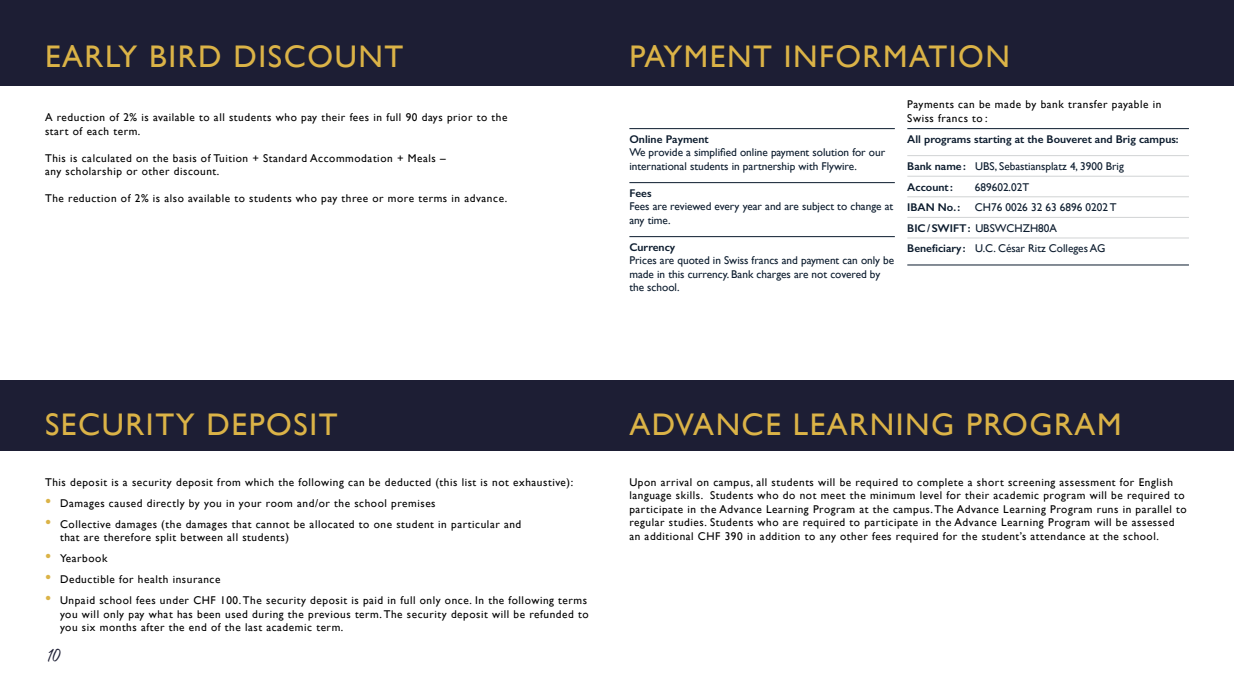
<style>
.page{position:relative;width:1234px;height:691px;background:#fff}
.page>*{position:absolute;margin:0;border:0;box-sizing:border-box;transform-origin:0 0}
.t1{font:31.25px "Gill Sans";letter-spacing:.05em;color:#dbb347}
.t2{font:22.5px "Felt That";color:#1d1e34}
.t3{font:11.25px/13.5px "Gill Sans";letter-spacing:.05em;color:#000}
.t4{font:11.25px/13.5px "Gill Sans";color:#0b1b2d}
.t5{font:600 11.25px "Gill Sans";color:#0b1b2d}
.s1{font-weight:600}
.s2{font-size:17.5px;color:#dbb347}
</style>
<div class="page">
<div style="left:0;top:0;width:1233px;height:86px;background:#1d1e34"></div>
<div style="left:0;top:381px;width:1233px;height:70px;background:#1d1e34"></div>
<hr style="left:629px;top:128px;width:265px;height:1px;background:#0b1b2d">
<hr style="left:629px;top:182px;width:265px;height:1px;background:#0b1b2d">
<hr style="left:629px;top:236px;width:265px;height:1px;background:#0b1b2d">
<hr style="left:907px;top:128px;width:281px;height:1px;background:#0b1b2d">
<hr style="left:907px;top:155px;width:281px;height:1px;background:#d1d3d4">
<hr style="left:907px;top:176px;width:281px;height:1px;background:#d1d3d4">
<hr style="left:907px;top:197px;width:281px;height:1px;background:#d1d3d4">
<hr style="left:907px;top:217px;width:281px;height:1px;background:#d1d3d4">
<hr style="left:907px;top:238px;width:281px;height:1px;background:#d1d3d4">
<hr style="left:907px;top:265px;width:281px;height:1px;background:#0b1b2d">
<h1 class="t1" style="left:45px;top:38px;width:360px">EARLY BIRD DISCOUNT</h1>
<h1 class="t1" style="left:629px;top:38px;width:382px">PAYMENT INFORMATION</h1>
<p class="t3" style="left:45px;top:111px;width:464px">A reduction of 2% is available to all students who pay their fees in full 90 days prior to the start of each term.</p>
<p class="t3" style="left:45px;top:151px;width:402px">This is calculated on the basis of Tuition + Standard Accommodation + Meals – any scholarship or other discount.</p>
<p class="t3" style="left:45px;top:192px;width:463px">The reduction of 2% is also available to students who pay three or more terms in advance.</p>
<p class="t5" style="left:629px;top:132px;width:81px">Online Payment</p>
<p class="t4" style="left:629px;top:146px;width:257px">We provide a simplified online payment solution for our international students in partnership with Flywire.</p>
<p class="t5" style="left:629px;top:186px;width:24px">Fees</p>
<p class="t4" style="left:629px;top:200px;width:265px">Fees are reviewed every year and are subject to change at any time.</p>
<p class="t5" style="left:629px;top:240px;width:47px">Currency</p>
<p class="t4" style="left:629px;top:254px;width:266px">Prices are quoted in Swiss francs and payment can only be made in this currency. Bank charges are not covered by the school.</p>
<p class="t3" style="left:907px;top:97px;width:255px">Payments can be made by bank transfer payable in<br>Swiss francs to :</p>
<p class="t5" style="left:907px;top:132px;width:273px">All programs starting at the Bouveret and Brig campus:</p>
<p class="t4" style="left:907px;top:156px;width:218px;line-height:20.6px"><span class="s1">Bank name:</span> UBS, Sebastiansplatz 4, 3900 Brig<br><span class="s1">Account:</span></p>
<p class="t4" style="left:974px;top:180px;width:56px">689602.02T</p>
<p class="t4" style="left:907px;top:197px;width:211px;line-height:20.6px;text-indent:68px">CH76 0026 32 63 6896 0202 T<br><span class="s1">BIC/SWIFT:</span> UBSWCHZH80A<br><span class="s1">Beneficiary :</span> U.C. César Ritz Colleges AG</p>
<p class="t5" style="left:907px;top:201px;width:54px">IBAN No. :</p>
<h1 class="t1" style="left:45px;top:406px;width:294px">SECURITY DEPOSIT</h1>
<h1 class="t1" style="left:629px;top:406px;width:493px">ADVANCE LEARNING PROGRAM</h1>
<p class="t3" style="left:45px;top:475px;width:529px">This deposit is a security deposit from which the following can be deducted (this list is not exhaustive):</p>
<p class="t3" style="left:45px;top:496px;width:392px"><span class="s2">•</span> Damages caused directly by you in your room and/or the school premises</p>
<p class="t3" style="left:60px;top:517px;width:463px;text-indent:-15px"><span class="s2">•</span> Collective damages (the damages that cannot be allocated to one student in particular and that are therefore split between all students)</p>
<p class="t3" style="left:45px;top:551px;width:64px"><span class="s2">•</span> Yearbook</p>
<p class="t3" style="left:45px;top:572px;width:177px"><span class="s2">•</span> Deductible for health insurance</p>
<p class="t3" style="left:60px;top:593px;width:530px;text-indent:-15px"><span class="s2">•</span> Unpaid school fees under CHF 100. The security deposit is paid in full only once. In the following terms you will only pay what has been used during the previous term. The security deposit will be refunded to you six months after the end of the last academic term.</p>
<h2 class="t2" style="left:45px;top:642px;width:16px">10</h2>
<p class="t3" style="left:629px;top:475px;width:559px">Upon arrival on campus, all students will be required to complete a short screening assessment for English language skills. Students who do not meet the minimum level for their academic program will be required to participate in the Advance Learning Program at the campus. The Advance Learning Program runs in parallel to regular studies. Students who are required to participate in the Advance Learning Program will be assessed an additional CHF 390 in addition to any other fees required for the student’s attendance at the school.</p>
</div>
